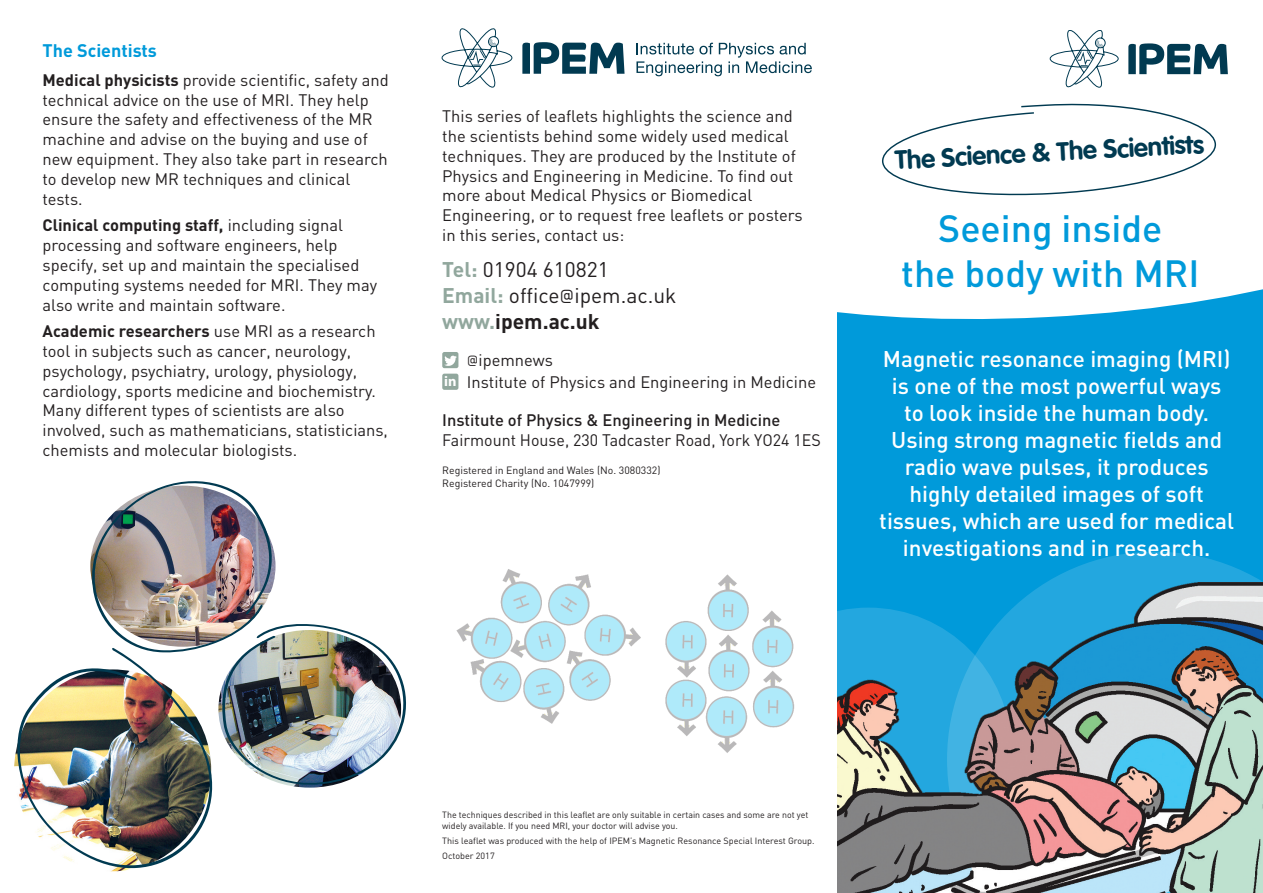
<style>
.page{position:relative;width:1263px;height:893px;background:#fff}
.page>*{position:absolute;margin:0;border:0;box-sizing:border-box;transform-origin:0 0}
.t1{font:500 37.5px/45px "DIN";color:#009ada;text-align:center}
.t2{font:700 25.95px "VAG Rounded";color:#013a51}
.t3{font:500 22.5px/27px "DIN";color:#fff;text-align:center}
.t4{font:21px/26px "DIN";color:#231f20}
.t5{font:700 18px "DIN";color:#009ada}
.t6{font:16.5px/19.8px "DIN";color:#231f20}
.t7{font:500 16.5px "DIN";color:#231f20}
.t8{font:700 14.4px "Myriad Pro";color:#fff}
.t9{font:10.5px/12.6px "DIN";color:#231f20}
.t10{font:9px/10.8px "DIN";color:#231f20}
.s1{font-weight:700}
.s2{font-weight:700;color:#91a79d}
.s3{font-family:"Conduit ITC";font-weight:300}
</style>
<div class="page">
<div style="left:838px;top:249px;width:425px;height:644px;background:#009ada"></div>
<svg style="left:1047px;top:552px;width:216px;height:30px;fill:#23a7df"></svg>
<svg style="left:624px;top:73px;width:639px;height:256px"></svg>
<div style="left:442px;top:352px;width:16px;height:16px;background:#91a79d;border-radius:2px"></div>
<svg style="left:444px;top:356px;width:13px;height:10px"></svg>
<div style="left:442px;top:374px;width:16px;height:16px;background:#91a79d;border-radius:2px"></div>
<svg style="left:636px;top:43px;width:176px;height:33px"></svg>
<svg style="left:442px;top:28px;width:71px;height:60px"></svg>
<svg style="left:522px;top:42px;width:102px;height:32px"></svg>
<img style="left:838px;top:582px;width:425px;height:311px">
<svg style="left:880px;top:99px;width:338px;height:101px"></svg>
<svg style="left:1050px;top:30px;width:69px;height:58px"></svg>
<svg style="left:1128px;top:43px;width:100px;height:31px"></svg>
<img style="left:16px;top:481px;width:390px;height:388px">
<div style="left:442px;top:497px;width:376px;height:303px;background:#fff;opacity:.69"></div>
<p class="t5" style="left:43px;top:40px;width:116px">The Scientists</p>
<p class="t6" style="left:43px;top:70px;width:348px"><span class="s1">Medical physicists</span> provide scientific, safety and technical advice on the use of MRI. They help ensure the safety and effectiveness of the MR machine and advise on the buying and use of new equipment. They also take part in research to develop new MR techniques and clinical tests.</p>
<p class="t6" style="left:43px;top:216px;width:336px"><span class="s1">Clinical computing staff,</span> including signal processing and software engineers, help specify, set up and maintain the specialised computing systems needed for MRI. They may also write and maintain software.</p>
<p class="t6" style="left:43px;top:322px;width:347px"><span class="s1">Academic researchers</span> use MRI as a research tool in subjects such as cancer, neurology, psychology, psychiatry, urology, physiology, cardiology, sports medicine and biochemistry.<br>Many different types of scientists are also involved, such as mathematicians, statisticians, chemists and molecular biologists.</p>
<p class="t6" style="left:442px;top:107px;width:362px">This series of leaflets highlights the science and the scientists behind some widely used medical techniques. They are produced by the Institute of Physics and Engineering in Medicine. To find out more about Medical Physics or Biomedical Engineering, or to request free leaflets or posters in this series, contact us:</p>
<p class="t4" style="left:442px;top:257px;width:236px"><span class="s2">Tel:</span> 01904 610821<br><span class="s2">Email:</span> office<span class="s3">@</span>ipem.ac.uk <span class="s2">www.</span><span class="s1">ipem.ac.uk</span></p>
<p class="t8" style="left:444px;top:376px;width:14px">in</p>
<p class="t6" style="left:467px;top:349px;width:351px;line-height:22.2px"><span class="s3">@</span>ipemnews<br>Institute of Physics and Engineering in Medicine</p>
<p class="t7" style="left:442px;top:411px;width:340px">Institute of Physics &amp; Engineering in Medicine</p>
<p class="t6" style="left:442px;top:430px;width:380px">Fairmount House, 230 Tadcaster Road, York YO24 1ES</p>
<p class="t9" style="left:442px;top:464px;width:220px">Registered in England and Wales (No. 3080332)<br>Registered Charity (No. 1047999)</p>
<h2 class="t2" style="left:894px;top:149px;width:311px;rotate:-3deg">The Science &amp; The Scientists</h2>
<h1 class="t1" style="left:901px;top:206px;width:300px">Seeing inside<br>the body with MRI</h1>
<p class="t3" style="left:879px;top:345px;width:356px">Magnetic resonance imaging (MRI) is one of the most powerful ways to look inside the human body.<br>Using strong magnetic fields and radio wave pulses, it produces highly detailed images of soft tissues, which are used for medical investigations and in research.</p>
<p class="t10" style="left:442px;top:809px;width:367px">The techniques described in this leaflet are only suitable in certain cases and some are not yet widely available. If you need MRI, your doctor will advise you.</p>
<p class="t10" style="left:442px;top:833px;width:374px;line-height:15px">This leaflet was produced with the help of IPEM’s Magnetic Resonance Special Interest Group.<br>October 2017</p>
</div>
